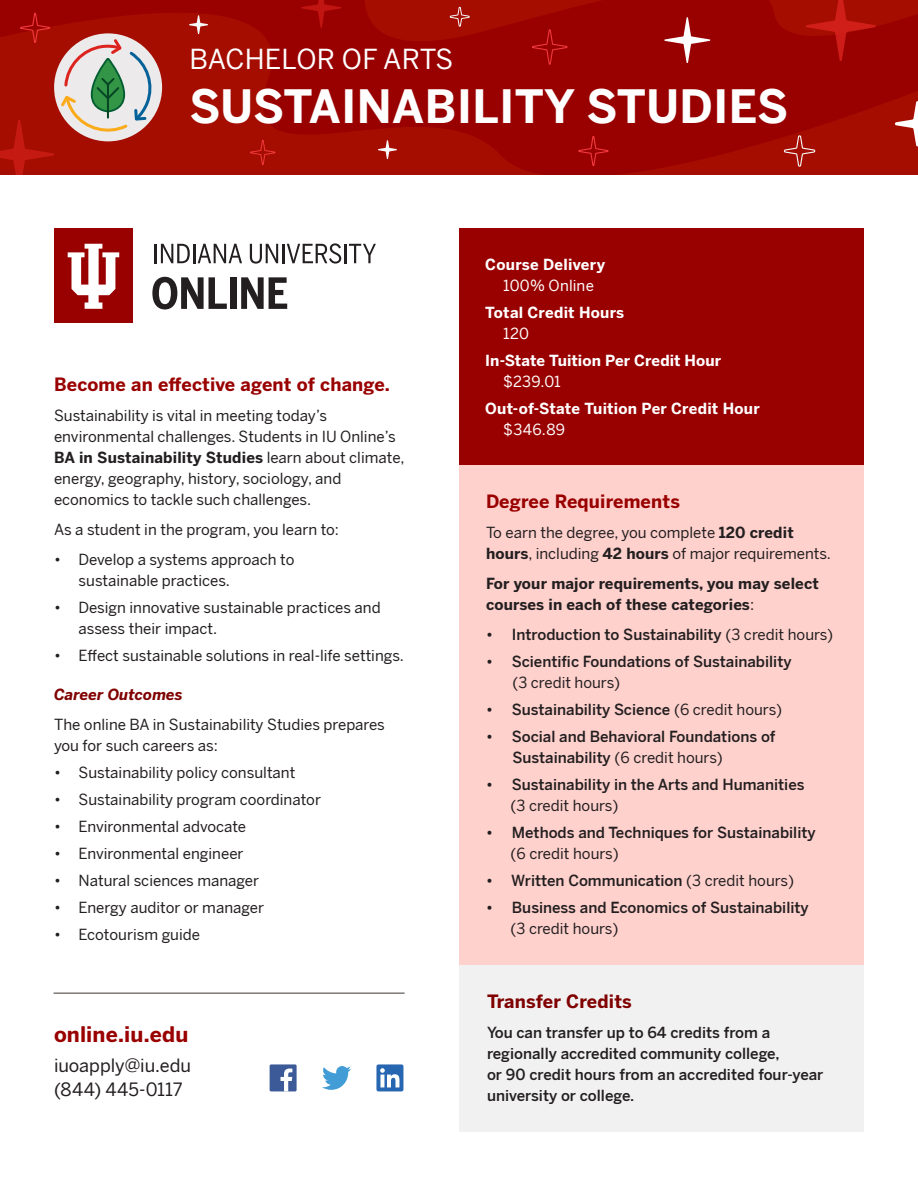
<style>
.page{position:relative;width:918px;height:1188px;background:#fff}
.page>*{position:absolute;margin:0;border:0;box-sizing:border-box;transform-origin:0 0}
.t1{font:700 45px "Benton Sans";letter-spacing:.01em;color:#fff}
.t2{font:27px "Benton Sans";letter-spacing:.01em;color:#fff}
.t3{font:700 21px "Benton Sans";letter-spacing:.005em;color:#900}
.t4{font:700 18px "Benton Sans";letter-spacing:.01em;color:#900}
.t5{font:18px/24px "Benton Sans";color:#231f20}
.t6{font:700 18px "Benton Sans";letter-spacing:.01em;color:#800000}
.t7{font:15px/21px "Benton Sans";color:#231f20}
.t8{font:500 15px/21px "Benton Sans";color:#231f20}
.t9{font:700 15px "Benton Sans";letter-spacing:.01em;color:#fff}
.t10{font:700 15px/21px "Benton Sans";letter-spacing:.01em;color:#231f20}
.t11{font:15px "Benton Sans";letter-spacing:.01em;color:#fff}
.t12{font:italic 700 15px "Benton Sans";letter-spacing:.01em;color:#800000}
.s1{font-weight:700}
.s2{font-weight:400}
</style>
<div class="page">
<div style="left:0;top:0;width:918px;height:175px;background:#900"></div>
<svg style="left:154px;top:13px;width:764px;height:162px"></svg>
<svg style="left:783px;top:134px;width:33px;height:34px"></svg>
<svg style="left:301px;top:0;width:40px;height:28px"></svg>
<svg style="left:895px;top:101px;width:23px;height:46px"></svg>
<svg style="left:189px;top:15px;width:19px;height:19px"></svg>
<svg style="left:577px;top:136px;width:32px;height:30px"></svg>
<svg style="left:365px;top:0;width:553px;height:66px"></svg>
<svg style="left:249px;top:130px;width:27px;height:45px"></svg>
<svg style="left:378px;top:140px;width:19px;height:19px"></svg>
<svg style="left:322px;top:1066px;width:29px;height:24px"></svg>
<div style="left:270px;top:1064px;width:27px;height:27px;background:#3d5a98"></div>
<svg style="left:281px;top:1069px;width:11px;height:22px"></svg>
<svg style="left:376px;top:1064px;width:27px;height:27px"></svg>
<div style="left:459px;top:465px;width:405px;height:500px;background:#ffd1cd"></div>
<div style="left:459px;top:965px;width:405px;height:166px;background:#f1f1f2"></div>
<div style="left:459px;top:229px;width:405px;height:236px;background:#900"></div>
<div style="left:54px;top:228px;width:79px;height:95px;background:#900"></div>
<svg style="left:155px;top:244px;width:87px;height:19px"></svg>
<svg style="left:250px;top:243px;width:126px;height:21px"></svg>
<svg style="left:152px;top:277px;width:75px;height:32px"></svg>
<div style="left:230px;top:277px;width:6px;height:32px;background:#231f20"></div>
<svg style="left:241px;top:277px;width:46px;height:32px"></svg>
<svg style="left:68px;top:244px;width:51px;height:65px"></svg>
<div style="left:54px;top:33px;width:108px;height:108px;background:#eceaea;border-radius:50%"></div>
<svg style="left:0;top:13px;width:154px;height:162px"></svg>
<hr style="left:54px;top:992px;width:351px;height:2px;background:#7d7a78">
<h2 class="t2" style="left:190px;top:43px;width:265px">BACHELOR OF ARTS</h2>
<h1 class="t1" style="left:190px;top:79px;width:600px">SUSTAINABILITY STUDIES</h1>
<p class="t4" style="left:54px;top:373px;width:337px">Become an effective agent of change.</p>
<p class="t7" style="left:54px;top:405px;width:352px">Sustainability is vital in meeting today’s environmental challenges. Students in IU Online’s <span class="s1">BA in Sustainability Studies</span> learn about climate, energy, geography, history, sociology, and economics to tackle such challenges.</p>
<p class="t7" style="left:54px;top:519px;width:287px">As a student in the program, you learn to:</p>
<p class="t7" style="left:79px;top:549px;width:217px;text-indent:-25px">• Develop a systems approach to sustainable practices.</p>
<p class="t7" style="left:79px;top:597px;width:304px;text-indent:-25px">• Design innovative sustainable practices and assess their impact.</p>
<p class="t7" style="left:54px;top:645px;width:351px">• Effect sustainable solutions in real-life settings.</p>
<p class="t12" style="left:54px;top:685px;width:130px">Career Outcomes</p>
<p class="t7" style="left:54px;top:714px;width:332px">The online BA in Sustainability Studies prepares you for such careers as:</p>
<p class="t7" style="left:54px;top:762px;width:243px">• Sustainability policy consultant</p>
<p class="t7" style="left:54px;top:789px;width:269px">• Sustainability program coordinator</p>
<p class="t7" style="left:54px;top:816px;width:194px">• Environmental advocate</p>
<p class="t7" style="left:54px;top:843px;width:191px">• Environmental engineer</p>
<p class="t7" style="left:54px;top:870px;width:207px">• Natural sciences manager</p>
<p class="t7" style="left:54px;top:897px;width:212px">• Energy auditor or manager</p>
<p class="t7" style="left:54px;top:924px;width:148px">• Ecotourism guide</p>
<h3 class="t3" style="left:54px;top:1021px;width:136px">online.iu.edu</h3>
<p class="t5" style="left:54px;top:1053px;width:139px">iuoapply@iu.edu (844) 445-0117</p>
<p class="t9" style="left:485px;top:255px;width:121px">Course Delivery</p>
<p class="t11" style="left:503px;top:276px;width:92px">100% Online</p>
<p class="t9" style="left:485px;top:303px;width:141px">Total Credit Hours</p>
<p class="t11" style="left:503px;top:324px;width:27px">120</p>
<p class="t9" style="left:485px;top:351px;width:237px">In-State Tuition Per Credit Hour</p>
<p class="t11" style="left:503px;top:372px;width:59px">$239.01</p>
<p class="t9" style="left:485px;top:399px;width:276px">Out-of-State Tuition Per Credit Hour</p>
<p class="t11" style="left:503px;top:420px;width:63px">$346.89</p>
<p class="t4" style="left:486px;top:490px;width:195px">Degree Requirements</p>
<p class="t7" style="left:486px;top:522px;width:347px">To earn the degree, you complete <span class="s1">120 credit hours</span>, including <span class="s1">42 hours</span> of major requirements.</p>
<p class="t10" style="left:486px;top:573px;width:334px">For your major requirements, you may select courses in each of these categories<span class="s2">:</span></p>
<p class="t8" style="left:486px;top:624px;width:349px">• Introduction to Sustainability <span class="s2">(3 credit hours)</span></p>
<p class="t8" style="left:486px;top:651px;width:307px">• Scientific Foundations of Sustainability</p>
<p class="t7" style="left:512px;top:672px;width:109px">(3 credit hours)</p>
<p class="t8" style="left:486px;top:699px;width:298px">• Sustainability Science <span class="s2">(6 credit hours)</span></p>
<p class="t8" style="left:512px;top:726px;width:265px;text-indent:-26px">• Social and Behavioral Foundations of<br>Sustainability <span class="s2">(6 credit hours)</span></p>
<p class="t8" style="left:486px;top:774px;width:320px">• Sustainability in the Arts and Humanities</p>
<p class="t7" style="left:511px;top:795px;width:109px">(3 credit hours)</p>
<p class="t8" style="left:486px;top:822px;width:331px">• Methods and Techniques for Sustainability</p>
<p class="t7" style="left:511px;top:843px;width:110px">(6 credit hours)</p>
<p class="t8" style="left:486px;top:870px;width:310px">• Written Communication <span class="s2">(3 credit hours)</span></p>
<p class="t8" style="left:486px;top:897px;width:324px">• Business and Economics of Sustainability</p>
<p class="t7" style="left:511px;top:918px;width:109px">(3 credit hours)</p>
<p class="t6" style="left:487px;top:990px;width:146px">Transfer Credits</p>
<p class="t8" style="left:487px;top:1022px;width:338px">You can transfer up to 64 credits from a regionally accredited community college,<br>or 90 credit hours from an accredited four-year university or college.</p>
</div>
